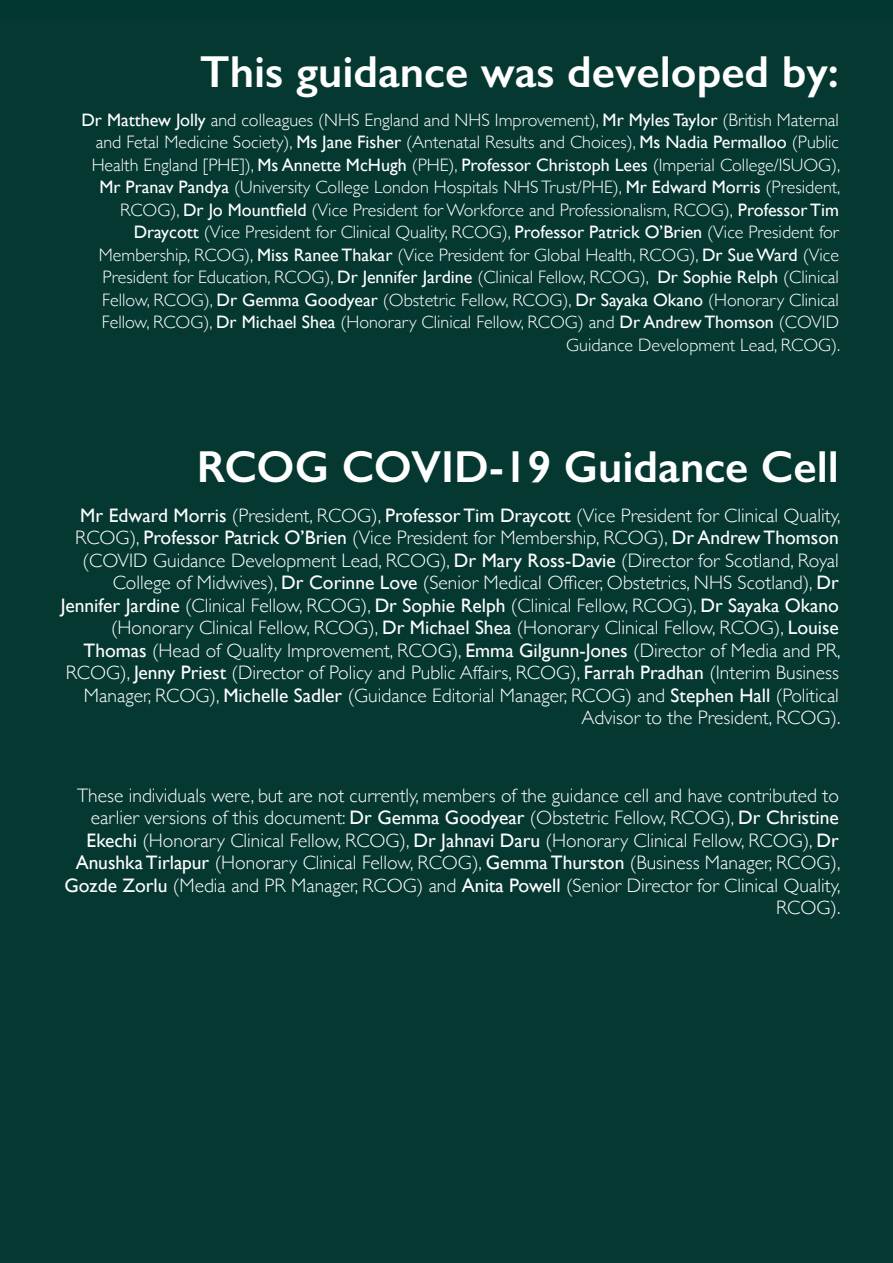
<style>
.page{position:relative;width:893px;height:1263px;background:#fff}
.page>*{position:absolute;margin:0;border:0;box-sizing:border-box;transform-origin:0 0}
.t1{font:600 45px "Gill Sans";color:#fff}
.t2{font:300 19.5px/22.5px "Gill Sans";color:#fff;text-align:right}
.t3{font:300 18px/22.5px "Gill Sans";color:#fff;text-align:right}
.s1{font-weight:400}
</style>
<div class="page">
<div style="left:0;top:0;width:893px;height:21px;background:#023730"></div>
<div style="left:0;top:21px;width:893px;height:1242px;background:#043831"></div>
<h1 class="t1" style="left:200px;top:44px;width:641px">This guidance was developed by:</h1>
<p class="t3" style="left:81px;top:108px;width:760px"><span class="s1">Dr Matthew Jolly</span> and colleagues (NHS England and NHS Improvement), <span class="s1">Mr Myles Taylor</span> (British Maternal and Fetal Medicine Society), <span class="s1">Ms Jane Fisher</span> (Antenatal Results and Choices), <span class="s1">Ms Nadia Permalloo</span> (Public Health England [PHE]), <span class="s1">Ms Annette McHugh</span> (PHE), <span class="s1">Professor Christoph Lees</span> (Imperial College/ISUOG), <span class="s1">Mr Pranav Pandya</span> (University College London Hospitals NHS Trust/PHE), <span class="s1">Mr Edward Morris</span> (President, RCOG), <span class="s1">Dr Jo Mountfield</span> (Vice President for Workforce and Professionalism, RCOG), <span class="s1">Professor Tim Draycott</span> (Vice President for Clinical Quality, RCOG), <span class="s1">Professor Patrick O’Brien</span> (Vice President for Membership, RCOG), <span class="s1">Miss Ranee Thakar</span> (Vice President for Global Health, RCOG), <span class="s1">Dr Sue Ward</span> (Vice President for Education, RCOG), <span class="s1">Dr Jennifer Jardine</span> (Clinical Fellow, RCOG), <span class="s1">Dr Sophie Relph</span> (Clinical Fellow, RCOG), <span class="s1">Dr Gemma Goodyear</span> (Obstetric Fellow, RCOG), <span class="s1">Dr Sayaka Okano</span> (Honorary Clinical Fellow, RCOG), <span class="s1">Dr Michael Shea</span> (Honorary Clinical Fellow, RCOG) and <span class="s1">Dr Andrew Thomson</span> (COVID Guidance Development Lead, RCOG).</p>
<h1 class="t1" style="left:197px;top:439px;width:644px">RCOG COVID-19 Guidance Cell</h1>
<p class="t2" style="left:61px;top:503px;width:781px"><span class="s1">Mr Edward Morris</span> (President, RCOG), <span class="s1">Professor Tim Draycott</span> (Vice President for Clinical Quality, RCOG), <span class="s1">Professor Patrick O’Brien</span> (Vice President for Membership, RCOG), <span class="s1">Dr Andrew Thomson </span>(COVID Guidance Development Lead, RCOG), <span class="s1">Dr Mary Ross-Davie</span> (Director for Scotland, Royal College of Midwives), <span class="s1">Dr Corinne Love</span> (Senior Medical Officer, Obstetrics, NHS Scotland), <span class="s1">Dr Jennifer Jardine</span> (Clinical Fellow, RCOG), <span class="s1">Dr Sophie Relph</span> (Clinical Fellow, RCOG), <span class="s1">Dr Sayaka Okano </span>(Honorary Clinical Fellow, RCOG), <span class="s1">Dr Michael Shea</span> (Honorary Clinical Fellow, RCOG), <span class="s1">Louise Thomas</span> (Head of Quality Improvement, RCOG), <span class="s1">Emma Gilgunn-Jones</span> (Director of Media and PR, RCOG), <span class="s1">Jenny Priest</span> (Director of Policy and Public Affairs, RCOG), <span class="s1">Farrah Pradhan</span> (Interim Business Manager, RCOG), <span class="s1">Michelle Sadler</span> (Guidance Editorial Manager, RCOG) and <span class="s1">Stephen Hall</span> (Political Advisor to the President, RCOG).</p>
<p class="t2" style="left:64px;top:783px;width:778px">These individuals were, but are not currently, members of the guidance cell and have contributed to earlier versions of this document: <span class="s1">Dr Gemma Goodyear</span> (Obstetric Fellow, RCOG), <span class="s1">Dr Christine Ekechi</span> (Honorary Clinical Fellow, RCOG), <span class="s1">Dr Jahnavi Daru</span> (Honorary Clinical Fellow, RCOG), <span class="s1">Dr Anushka Tirlapur</span> (Honorary Clinical Fellow, RCOG), <span class="s1">Gemma Thurston</span> (Business Manager, RCOG), <span class="s1">Gozde Zorlu</span> (Media and PR Manager, RCOG) and <span class="s1">Anita Powell</span> (Senior Director for Clinical Quality, RCOG).</p>
</div>
